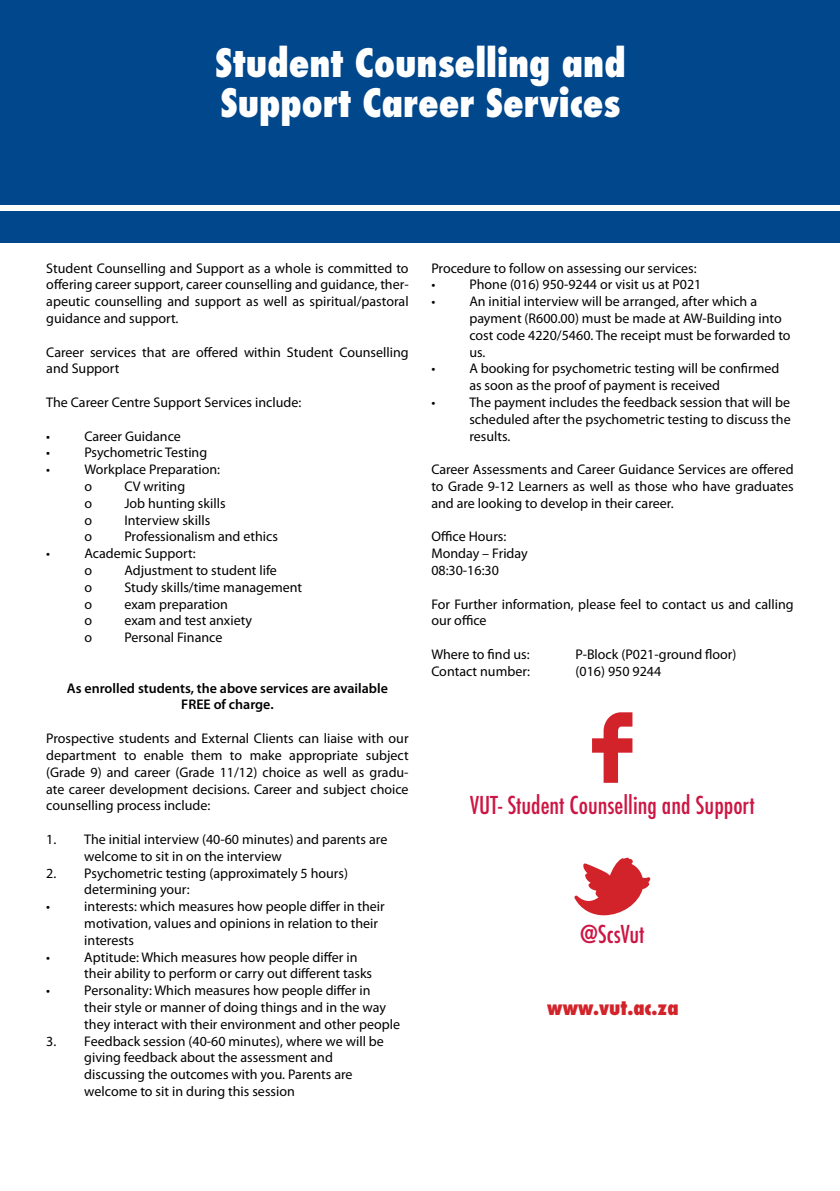
<style>
.page{position:relative;width:840px;height:1191px;background:#fff}
.page>*{position:absolute;margin:0;border:0;box-sizing:border-box;transform-origin:0 0}
.t1{font:800 condensed 38px/40px "Futura";color:#fff}
.t2{font:500 condensed 24px "Futura";color:#cd1543}
.t3{font:800 condensed 20px "Futura";color:#d2232a}
.t4{font:14px/16.8px "Myriad Pro";color:#000}
.t5{font:600 14px/16.8px "Myriad Pro";color:#000;text-align:center}
</style>
<div class="page">
<div style="left:0;top:0;width:839px;height:205px;background:#00478c"></div>
<div style="left:0;top:211px;width:839px;height:31px;background:#00478c"></div>
<svg style="left:592px;top:712px;width:40px;height:71px"></svg>
<svg style="left:574px;top:857px;width:76px;height:58px"></svg>
<h1 class="t1" style="left:215px;top:43px;width:412px">Student Counselling and<br>Support Career Services</h1>
<p class="t4" style="left:46px;top:259px;width:363px;text-align:justify">Student Counselling and Support as a whole is committed to offering career support, career counselling and guidance, ther&shy;apeutic counselling and support as well as spiritual/pastoral guidance and support.</p>
<p class="t4" style="left:46px;top:343px;width:363px">Career services that are offered within Student Counselling and Support</p>
<p class="t4" style="left:46px;top:394px;width:256px">The Career Centre Support Services include:</p>
<p class="t4" style="left:46px;top:427px;width:5px">•</p>
<p class="t4" style="left:84px;top:427px;width:98px">Career Guidance</p>
<p class="t4" style="left:46px;top:444px;width:5px">•</p>
<p class="t4" style="left:84px;top:444px;width:124px">Psychometric Testing</p>
<p class="t4" style="left:46px;top:461px;width:5px">•</p>
<p class="t4" style="left:84px;top:461px;width:137px">Workplace Preparation: o</p>
<p class="t4" style="left:124px;top:478px;width:62px">CV writing</p>
<p class="t4" style="left:84px;top:494px;width:9px">o</p>
<p class="t4" style="left:124px;top:494px;width:103px">Job hunting skills</p>
<p class="t4" style="left:84px;top:511px;width:9px">o</p>
<p class="t4" style="left:124px;top:511px;width:87px">Interview skills</p>
<p class="t4" style="left:84px;top:528px;width:9px">o</p>
<p class="t4" style="left:124px;top:528px;width:155px">Professionalism and ethics</p>
<p class="t4" style="left:46px;top:545px;width:5px">•</p>
<p class="t4" style="left:84px;top:545px;width:113px">Academic Support: o</p>
<p class="t4" style="left:124px;top:562px;width:154px">Adjustment to student life</p>
<p class="t4" style="left:84px;top:578px;width:9px">o</p>
<p class="t4" style="left:124px;top:578px;width:179px">Study skills/time management</p>
<p class="t4" style="left:84px;top:595px;width:9px">o</p>
<p class="t4" style="left:124px;top:595px;width:105px">exam preparation</p>
<p class="t4" style="left:84px;top:612px;width:9px">o</p>
<p class="t4" style="left:124px;top:612px;width:129px">exam and test anxiety</p>
<p class="t4" style="left:84px;top:629px;width:9px">o</p>
<p class="t4" style="left:124px;top:629px;width:99px">Personal Finance</p>
<p class="t5" style="left:67px;top:679px;width:322px">As enrolled students, the above services are available<br>FREE of charge.</p>
<p class="t4" style="left:46px;top:730px;width:363px;text-align:justify">Prospective students and External Clients can liaise with our department to enable them to make appropriate subject (Grade 9) and career (Grade 11/12) choice as well as gradu&shy;ate career development decisions. Career and subject choice counselling process include:</p>
<p class="t4" style="left:84px;top:830px;width:304px;text-indent:-38px">1. The initial interview (40-60 minutes) and parents are welcome to sit in on the interview</p>
<p class="t4" style="left:46px;top:864px;width:303px">2. Psychometric testing (approximately 5 hours)</p>
<p class="t4" style="left:84px;top:881px;width:107px">determining your:</p>
<p class="t4" style="left:46px;top:898px;width:5px">•</p>
<p class="t4" style="left:84px;top:898px;width:302px">interests: which measures how people differ in their motivation, values and opinions in relation to their interests</p>
<p class="t4" style="left:46px;top:948px;width:5px">•</p>
<p class="t4" style="left:84px;top:948px;width:289px">Aptitude: Which measures how people differ in their ability to perform or carry out different tasks</p>
<p class="t4" style="left:46px;top:982px;width:5px">•</p>
<p class="t4" style="left:84px;top:982px;width:317px">Personality: Which measures how people differ in their style or manner of doing things and in the way they interact with their environment and other people</p>
<p class="t4" style="left:84px;top:1032px;width:301px;text-indent:-38px">3. Feedback session (40-60 minutes), where we will be giving feedback about the assessment and discussing the outcomes with you. Parents are welcome to sit in during this session</p>
<p class="t4" style="left:431px;top:259px;width:267px">Procedure to follow on assessing our services: •</p>
<p class="t4" style="left:469px;top:276px;width:233px">Phone (016) 950-9244 or visit us at P021</p>
<p class="t4" style="left:431px;top:293px;width:5px">•</p>
<p class="t4" style="left:469px;top:293px;width:322px">An initial interview will be arranged, after which a payment (R600.00) must be made at AW-Building into cost code 4220/5460. The receipt must be forwarded to us.</p>
<p class="t4" style="left:431px;top:360px;width:5px">•</p>
<p class="t4" style="left:469px;top:360px;width:311px">A booking for psychometric testing will be confirmed as soon as the proof of payment is received</p>
<p class="t4" style="left:431px;top:394px;width:5px">•</p>
<p class="t4" style="left:469px;top:394px;width:323px;text-align:justify">The payment includes the feedback session that will be scheduled after the psychometric testing to discuss the results.</p>
<p class="t4" style="left:431px;top:461px;width:363px;text-align:justify">Career Assessments and Career Guidance Services are offered to Grade 9-12 Learners as well as those who have graduates and are looking to develop in their career.</p>
<p class="t4" style="left:431px;top:528px;width:98px">Office Hours:<br>Monday – Friday<br>08:30-16:30</p>
<p class="t4" style="left:431px;top:595px;width:363px">For Further information, please feel to contact us and calling our office</p>
<p class="t4" style="left:431px;top:646px;width:100px">Where to find us:</p>
<p class="t4" style="left:575px;top:646px;width:162px">P-Block (P021-ground floor)</p>
<p class="t4" style="left:431px;top:662px;width:100px">Contact number:</p>
<p class="t4" style="left:575px;top:662px;width:87px">(016) 950 9244</p>
<h2 class="t2" style="left:470px;top:789px;width:286px">VUT- Student Counselling and Support</h2>
<h2 class="t2" style="left:579px;top:918px;width:66px">@ScsVut</h2>
<h3 class="t3" style="left:547px;top:993px;width:133px">www.vut.ac.za</h3>
</div>
